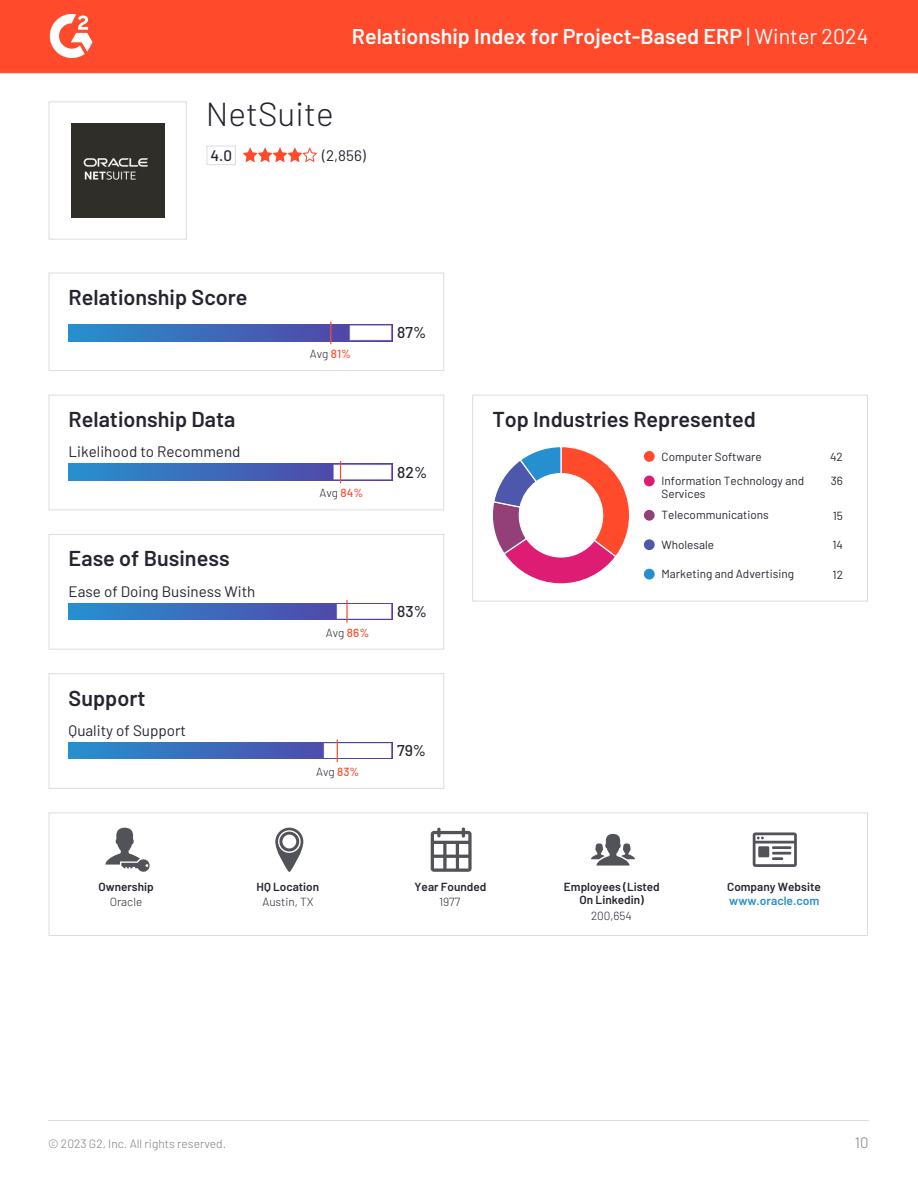
<style>
.page{position:relative;width:918px;height:1188px;background:#fff}
.page>*{position:absolute;margin:0;border:0;box-sizing:border-box;transform-origin:0 0}
.t1{font:300 33.3px "Barlow";color:#252530}
.t2{font:600 21.6px "Barlow";color:#252530}
.t3{font:600 21.45px "Barlow";color:#fff}
.t4{font:500 15.75px "Barlow";color:#252530}
.t5{font:15.15px "Barlow";color:#252530}
.t6{font:500 15.15px "Barlow";color:#252530}
.t7{font:300 15px "Barlow";color:#7c7c83}
.t8{font:300 12px "Barlow";color:#7c7c83}
.t9{font:600 12px "Barlow";color:#2690ce}
.t10{font:11.7px/12.9px "Barlow";color:#252530}
.t11{font:600 11.7px/12.9px "Barlow";color:#252530;text-align:center}
.t12{font:300 11.7px "Barlow";color:#252530}
.s1{font-weight:400}
.s2{font-weight:500;color:#ff492c}
</style>
<div class="page">
<div style="left:0;top:0;width:918px;height:73px;background:#ff4a2b"></div>
<svg style="left:49px;top:14px;width:44px;height:44px"></svg>
<div style="left:49px;top:101px;width:138px;height:139px;border:1px solid #dbdedb"></div>
<img style="left:71px;top:124px;width:93px;height:93px">
<div style="left:206px;top:146px;width:30px;height:19px;border:1px solid #dbdedb"></div>
<svg style="left:243px;top:147px;width:74px;height:15px"></svg>
<div style="left:49px;top:273px;width:395px;height:98px;border:1px solid #dbdedb"></div>
<svg style="left:69px;top:325px;width:323px;height:16px;background:#3e6bbb"></svg>
<div style="left:350px;top:326px;width:41px;height:14px;background:#fff;border:1px solid #fff"></div>
<svg style="left:330px;top:322px;width:1px;height:22px"></svg>
<div style="left:49px;top:395px;width:395px;height:115px;border:1px solid #dbdedb"></div>
<svg style="left:69px;top:464px;width:323px;height:16px;background:#3d6dbc"></svg>
<div style="left:334px;top:465px;width:57px;height:14px;background:#fff;border:1px solid #fff"></div>
<svg style="left:340px;top:461px;width:1px;height:22px"></svg>
<div style="left:49px;top:534px;width:395px;height:116px;border:1px solid #dbdedb"></div>
<svg style="left:69px;top:603px;width:323px;height:17px;background:#3e6cbc"></svg>
<div style="left:337px;top:604px;width:54px;height:14px;background:#fff"></div>
<hr style="left:346px;top:600px;width:2px;height:23px;background:#ff4a2b">
<div style="left:49px;top:673px;width:395px;height:116px;border:1px solid #dbdedb"></div>
<svg style="left:69px;top:742px;width:323px;height:17px;background:#3d6ebc"></svg>
<div style="left:324px;top:744px;width:67px;height:14px;background:#fff"></div>
<svg style="left:337px;top:739px;width:1px;height:23px"></svg>
<div style="left:472px;top:395px;width:396px;height:207px;border:1px solid #dbdedb"></div>
<svg style="left:493px;top:447px;width:136px;height:137px"></svg>
<div style="left:644px;top:451px;width:11px;height:11px;background:#ff4a2b;border-radius:50%"></div>
<div style="left:644px;top:476px;width:11px;height:10px;background:#de1c73;border-radius:50%"></div>
<div style="left:644px;top:510px;width:11px;height:11px;background:#944078;border-radius:50%"></div>
<div style="left:644px;top:539px;width:11px;height:11px;background:#4d57ab;border-radius:50%"></div>
<div style="left:644px;top:569px;width:11px;height:11px;background:#268fcf;border-radius:50%"></div>
<div style="left:49px;top:812px;width:819px;height:124px;border:1px solid #dbdedb"></div>
<svg style="left:106px;top:828px;width:44px;height:44px"></svg>
<svg style="left:275px;top:828px;width:28px;height:44px"></svg>
<svg style="left:431px;top:828px;width:41px;height:44px"></svg>
<svg style="left:591px;top:834px;width:44px;height:32px"></svg>
<svg style="left:753px;top:832px;width:44px;height:35px"></svg>
<hr style="left:48px;top:1120px;width:820px;height:1px;background:#dbdedb">
<h3 class="t3" style="left:352px;top:22px;width:518px">Relationship Index for Project-Based ERP <span class="s1">| Winter 2024</span></h3>
<h1 class="t1" style="left:206px;top:93px;width:129px">NetSuite</h1>
<p class="t6" style="left:211px;top:145px;width:23px">4.0</p>
<p class="t5" style="left:322px;top:146px;width:45px">(2,856)</p>
<h2 class="t2" style="left:69px;top:283px;width:180px">Relationship Score</h2>
<h2 class="t2" style="left:69px;top:405px;width:168px">Relationship Data</h2>
<p class="t5" style="left:69px;top:442px;width:173px">Likelihood to Recommend</p>
<h2 class="t2" style="left:69px;top:545px;width:163px">Ease of Business</h2>
<p class="t5" style="left:69px;top:582px;width:188px">Ease of Doing Business With</p>
<h2 class="t2" style="left:69px;top:684px;width:78px">Support</h2>
<p class="t5" style="left:69px;top:721px;width:119px">Quality of Support</p>
<p class="t12" style="left:310px;top:346px;width:43px">Avg <span class="s2">81%</span></p>
<h3 class="t4" style="left:397px;top:323px;width:30px">87%</h3>
<p class="t12" style="left:319px;top:486px;width:45px">Avg <span class="s2">84%</span></p>
<h3 class="t4" style="left:397px;top:462px;width:31px">82%</h3>
<p class="t12" style="left:326px;top:625px;width:45px">Avg <span class="s2">86%</span></p>
<h3 class="t4" style="left:397px;top:601px;width:31px">83%</h3>
<p class="t12" style="left:316px;top:764px;width:45px">Avg <span class="s2">83%</span></p>
<h3 class="t4" style="left:397px;top:740px;width:30px">79%</h3>
<h2 class="t2" style="left:492px;top:405px;width:265px">Top Industries Represented</h2>
<p class="t10" style="left:662px;top:449px;width:102px">Computer Software</p>
<p class="t10" style="left:830px;top:450px;width:14px">42</p>
<p class="t10" style="left:662px;top:474px;width:144px">Information Technology and<br>Services</p>
<p class="t10" style="left:831px;top:474px;width:14px">36</p>
<p class="t10" style="left:662px;top:508px;width:109px">Telecommunications</p>
<p class="t10" style="left:833px;top:509px;width:12px">15</p>
<p class="t10" style="left:662px;top:538px;width:54px">Wholesale</p>
<p class="t10" style="left:832px;top:538px;width:12px">14</p>
<p class="t10" style="left:662px;top:567px;width:134px">Marketing and Advertising</p>
<p class="t10" style="left:833px;top:567px;width:12px">12</p>
<p class="t11" style="left:98px;top:880px;width:57px">Ownership</p>
<p class="t12" style="left:110px;top:894px;width:34px">Oracle</p>
<p class="t11" style="left:257px;top:880px;width:64px">HQ Location</p>
<p class="t12" style="left:262px;top:894px;width:53px">Austin, TX</p>
<p class="t11" style="left:415px;top:880px;width:73px">Year Founded</p>
<p class="t12" style="left:439px;top:894px;width:23px">1977</p>
<p class="t11" style="left:564px;top:880px;width:97px">Employees (Listed<br>On Linkedin)</p>
<p class="t12" style="left:591px;top:908px;width:42px">200,654</p>
<p class="t11" style="left:727px;top:880px;width:95px">Company Website</p>
<p class="t9" style="left:729px;top:893px;width:92px">www.oracle.com</p>
<p class="t8" style="left:48px;top:1136px;width:180px">© 2023 G2, Inc. All rights reserved.</p>
<p class="t7" style="left:855px;top:1132px;width:15px">10</p>
</div>
